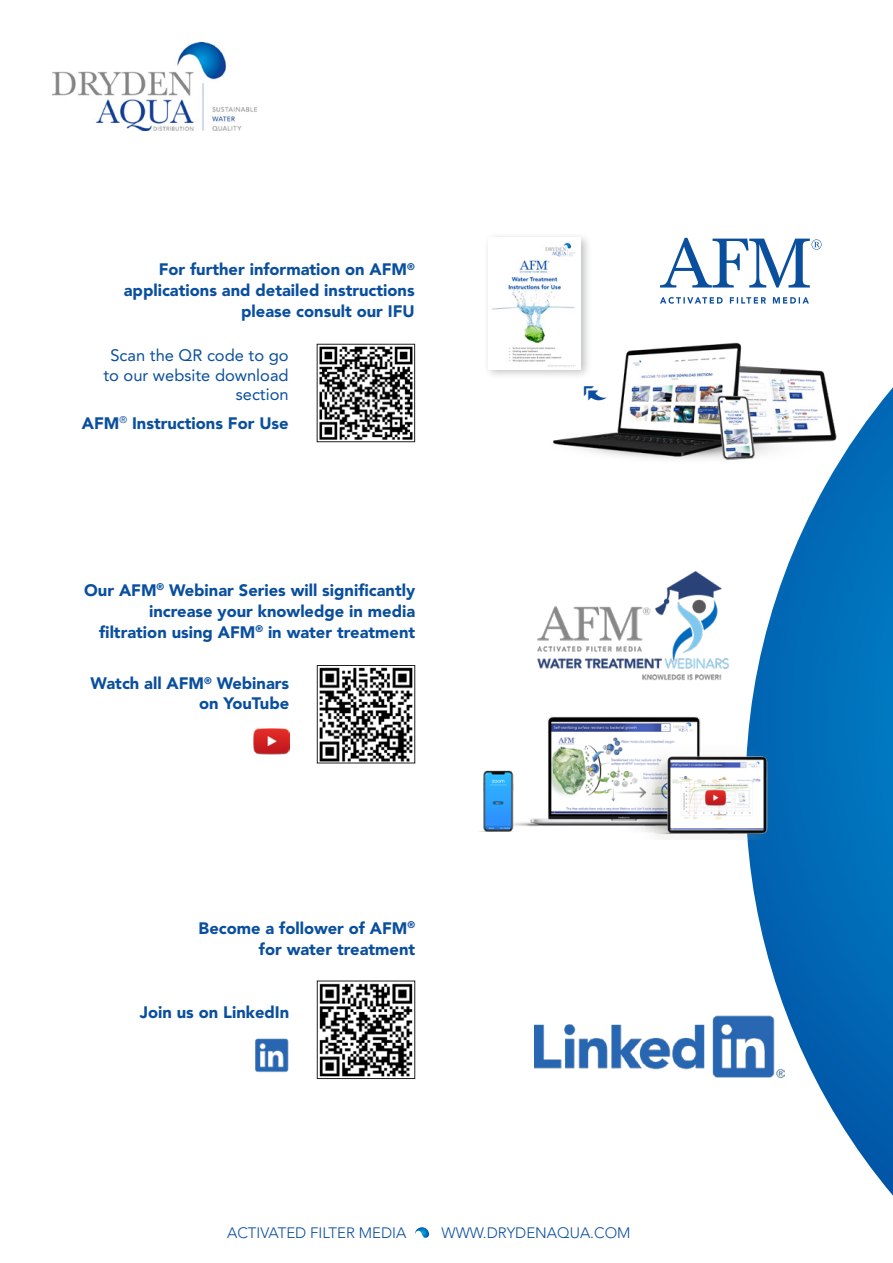
<style>
.page{position:relative;width:893px;height:1263px;background:#fff}
.page>*{position:absolute;margin:0;border:0;box-sizing:border-box;transform-origin:0 0}
.t1{font:900 16.5px/21px "Avenir";color:#0a4f9e;text-align:right}
.t2{font:16.5px/19.8px "Avenir";color:#0a4f9e;text-align:right}
.t3{font:300 15px "Avenir";color:#0a4f9e}
</style>
<div class="page">
<svg style="left:747px;top:387px;width:146px;height:808px"></svg>
<img style="left:553px;top:342px;width:317px;height:129px">
<img style="left:253px;top:728px;width:36px;height:26px">
<img style="left:319px;top:667px;width:94px;height:94px">
<div style="left:317px;top:665px;width:98px;height:98px;border:1px solid #231f20"></div>
<img style="left:319px;top:346px;width:94px;height:94px">
<div style="left:317px;top:344px;width:98px;height:98px;border:1px solid #231f20"></div>
<svg style="left:660px;top:238px;width:161px;height:49px"></svg>
<svg style="left:660px;top:297px;width:149px;height:7px"></svg>
<div style="left:483px;top:232px;width:109px;height:148px;background:#808285;opacity:.5"></div>
<img style="left:488px;top:238px;width:93px;height:131px">
<img style="left:479px;top:703px;width:317px;height:137px">
<svg style="left:415px;top:1227px;width:14px;height:11px"></svg>
<img style="left:528px;top:568px;width:229px;height:139px">
<img style="left:319px;top:983px;width:94px;height:94px">
<div style="left:317px;top:981px;width:98px;height:98px;border:1px solid #231f20"></div>
<img style="left:705px;top:790px;width:21px;height:15px">
<img style="left:534px;top:967px;width:251px;height:157px">
<img style="left:255px;top:1038px;width:33px;height:35px">
<img style="left:53px;top:43px;width:203px;height:87px">
<svg style="left:579px;top:381px;width:28px;height:27px"></svg>
<p class="t1" style="left:124px;top:259px;width:292px">For further information on AFM<sup>® </sup>applications and detailed instructions please consult our IFU</p>
<p class="t2" style="left:103px;top:345px;width:187px">Scan the QR code to go to our website download section</p>
<p class="t1" style="left:82px;top:412px;width:208px">AFM<sup>®</sup> Instructions For Use</p>
<p class="t1" style="left:84px;top:579px;width:333px">Our AFM<sup>®</sup> Webinar Series will significantly</p>
<p class="t1" style="left:149px;top:600px;width:268px">increase your knowledge in media</p>
<p class="t1" style="left:99px;top:621px;width:317px">filtration using AFM<sup>®</sup> in water treatment</p>
<p class="t1" style="left:91px;top:673px;width:200px;line-height:19.8px">Watch all AFM<sup>®</sup> Webinars on YouTube</p>
<p class="t1" style="left:199px;top:917px;width:218px">Become a follower of AFM<sup>®</sup></p>
<p class="t1" style="left:259px;top:938px;width:158px">for water treatment</p>
<p class="t1" style="left:140px;top:1001px;width:151px">Join us on LinkedIn</p>
<p class="t3" style="left:227px;top:1224px;width:181px">ACTIVATED FILTER MEDIA</p>
<p class="t3" style="left:442px;top:1224px;width:190px">WWW.DRYDENAQUA.COM</p>
</div>
